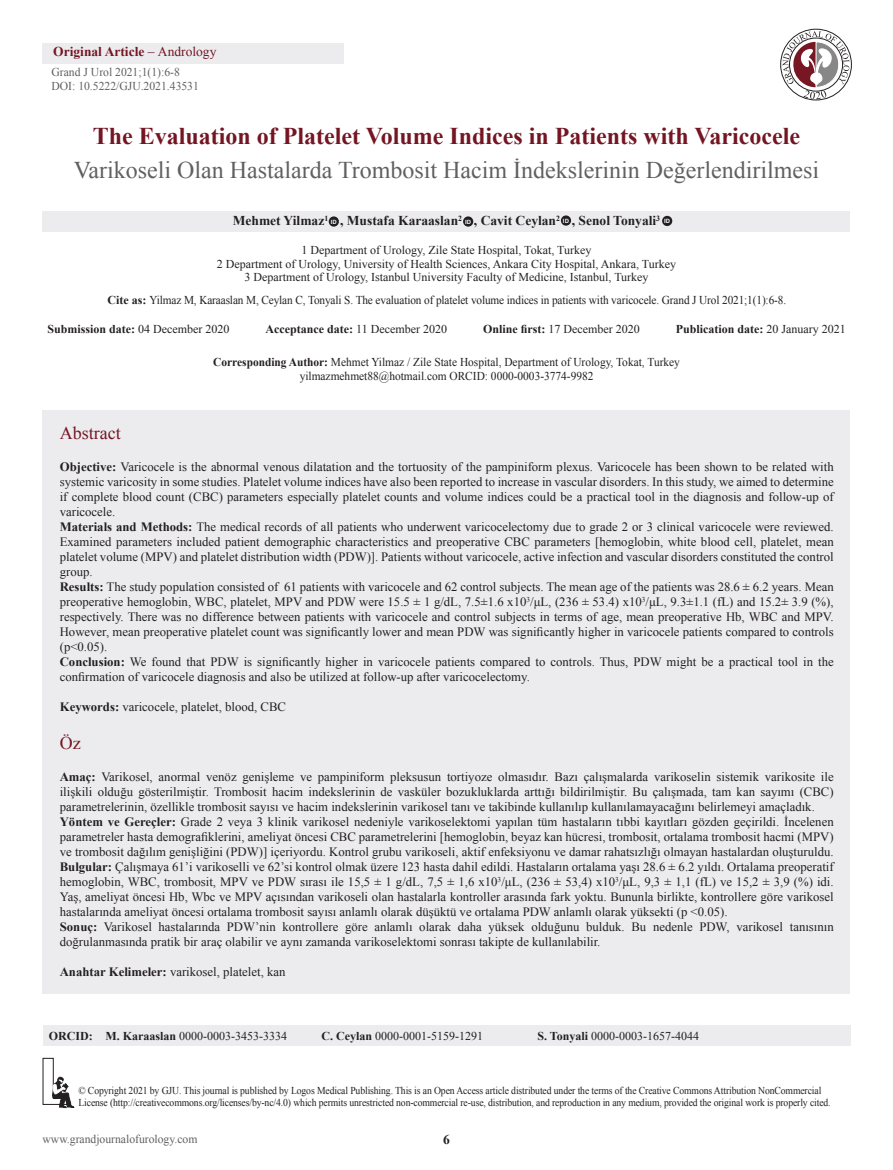
<style>
.page{position:relative;width:893px;height:1170px;background:#fff}
.page>*{position:absolute;margin:0;border:0;box-sizing:border-box;transform-origin:0 0}
.t1{font:24px "Times New Roman";color:#5f605f}
.t2{font:700 24px "Times New Roman";color:#741523}
.Bordo_yazı_için_basl{font:18px "Times New Roman";color:#741523}
.t3{font:700 13.5px "Times New Roman";color:#231f20}
.t4{font:700 13.5px "Times New Roman";color:#741523}
.yazı{font:12.75px/15px "Times New Roman";color:#231f20;text-align:justify}
.t5{font:12px "Times New Roman";color:#231f20}
.t6{font:12px "Times New Roman";color:#231f20;scale:.95 1}
.t7{font:12px "Times New Roman";color:#231f20;scale:.94 1}
.t8{font:700 12px "Times New Roman";color:#231f20}
.t9{font:12px "Times New Roman";color:#5f605f}
.t10{font:10.5px/12px "Times New Roman";letter-spacing:-.01em;color:#231f20;scale:.92 1}
.t11{font:700 6.75px "Calibri";color:#fff}
.s1{font-weight:400}
.s2{font-weight:700}
</style>
<div class="page">
<div style="left:43px;top:410px;width:807px;height:583px;background:#ececee"></div>
<div style="left:43px;top:43px;width:301px;height:20px;background:#ececee"></div>
<div style="left:43px;top:211px;width:807px;height:21px;background:#ececee"></div>
<svg style="left:42px;top:1057px;width:32px;height:50px"></svg>
<div style="left:329px;top:216px;width:10px;height:11px;background:#231f20;border-radius:50%"></div>
<div style="left:463px;top:216px;width:10px;height:11px;background:#231f20;border-radius:50%"></div>
<div style="left:561px;top:215px;width:10px;height:11px;background:#231f20;border-radius:50%"></div>
<div style="left:662px;top:216px;width:10px;height:10px;background:#231f20;border-radius:50%"></div>
<svg style="left:782px;top:31px;width:67px;height:68px"></svg>
<div style="left:43px;top:1025px;width:807px;height:21px;background:#ececee"></div>
<p class="t4" style="left:53px;top:42px;width:165px">Original Article <span class="s1">– Andrology</span></p>
<p class="t9" style="left:51px;top:64px;width:130px">Grand J Urol 2021;1(1):6-8</p>
<p class="t9" style="left:51px;top:78px;width:149px">DOI: 10.5222/GJU.2021.43531</p>
<p class="t2" style="left:93px;top:119px;width:709px">The Evaluation of Platelet Volume Indices in Patients with Varicocele</p>
<p class="t1" style="left:74px;top:154px;width:747px">Varikoseli Olan Hastalarda Trombosit Hacim İndekslerinin Değerlendirilmesi</p>
<p class="t3" style="left:233px;top:211px;width:429px">Mehmet Yilmaz<sup>1</sup> , Mustafa Karaaslan<sup>2</sup> , Cavit Ceylan<sup>2</sup> , Senol Tonyali<sup>3</sup></p>
<p class="t5" style="left:302px;top:242px;width:291px">1 Department of Urology, Zile State Hospital, Tokat, Turkey</p>
<p class="t5" style="left:217px;top:255px;width:461px">2 Department of Urology, University of Health Sciences, Ankara City Hospital, Ankara, Turkey</p>
<p class="t5" style="left:244px;top:269px;width:406px">3 Department of Urology, Istanbul University Faculty of Medicine, Istanbul, Turkey</p>
<p class="t7" style="left:107px;top:292px;width:724px"><span class="s2">Cite as:</span> Yilmaz M, Karaaslan M, Ceylan C, Tonyali S. The evaluation of platelet volume indices in patients with varicocele. Grand J Urol 2021;1(1):6-8.</p>
<p class="t8" style="left:48px;top:321px;width:183px">Submission date: <span class="s1">04 December 2020</span></p>
<p class="t8" style="left:266px;top:321px;width:183px">Acceptance date: <span class="s1">11 December 2020</span></p>
<p class="t5" style="left:483px;top:321px;width:158px"><span class="s2">Online first:</span> 17 December 2020</p>
<p class="t8" style="left:676px;top:321px;width:171px">Publication date: <span class="s1">20 January 2021</span></p>
<p class="t11" style="left:331px;top:217px;width:8px">ID</p>
<p class="t11" style="left:465px;top:217px;width:8px">ID</p>
<p class="t11" style="left:563px;top:216px;width:8px">ID</p>
<p class="t11" style="left:664px;top:216px;width:8px">ID</p>
<p class="t6" style="left:213px;top:354px;width:493px"><span class="s2">Corresponding Author:</span> Mehmet Yilmaz / Zile State Hospital, Department of Urology, Tokat, Turkey</p>
<p class="t6" style="left:300px;top:367px;width:311px">yilmazmehmet88@hotmail.com ORCID: 0000-0003-3774-9982</p>
<p class="Bordo_yazı_için_basl" style="left:60px;top:421px;width:62px">Abstract</p>
<p class="yazı" style="left:60px;top:459px;width:775px"><span class="s2">Objective:</span> Varicocele is the abnormal venous dilatation and the tortuosity of the pampiniform plexus. Varicocele has been shown to be related with systemic varicosity in some studies. Platelet volume indices have also been reported to increase in vascular disorders. In this study, we aimed to determine if complete blood count (CBC) parameters especially platelet counts and volume indices could be a practical tool in the diagnosis and follow-up of varicocele.</p>
<p class="yazı" style="left:60px;top:519px;width:775px"><span class="s2">Materials and Methods:</span> The medical records of all patients who underwent varicocelectomy due to grade 2 or 3 clinical varicocele were reviewed.<br>Examined parameters included patient demographic characteristics and preoperative CBC parameters [hemoglobin, white blood cell, platelet, mean platelet volume (MPV) and platelet distribution width (PDW)]. Patients without varicocele, active infection and vascular disorders constituted the control group.</p>
<p class="yazı" style="left:60px;top:579px;width:775px"><span class="s2">Results:</span> The study population consisted of 61 patients with varicocele and 62 control subjects. The mean age of the patients was 28.6 ± 6.2 years. Mean preoperative hemoglobin, WBC, platelet, MPV and PDW were 15.5 ± 1 g/dL, 7.5±1.6 x10<sup>3</sup>/μL, (236 ± 53.4) x10<sup>3</sup>/μL, 9.3±1.1 (fL) and 15.2± 3.9 (%), respectively. There was no difference between patients with varicocele and control subjects in terms of age, mean preoperative Hb, WBC and MPV.<br>However, mean preoperative platelet count was significantly lower and mean PDW was significantly higher in varicocele patients compared to controls (p&lt;0.05).</p>
<p class="yazı" style="left:60px;top:654px;width:775px"><span class="s2">Conclusion:</span> We found that PDW is significantly higher in varicocele patients compared to controls. Thus, PDW might be a practical tool in the confirmation of varicocele diagnosis and also be utilized at follow-up after varicocelectomy.</p>
<p class="yazı" style="left:60px;top:699px;width:228px"><span class="s2">Keywords:</span> varicocele, platelet, blood, CBC</p>
<p class="Bordo_yazı_için_basl" style="left:60px;top:731px;width:22px">Öz</p>
<p class="yazı" style="left:60px;top:769px;width:775px"><span class="s2">Amaç:</span> Varikosel, anormal venöz genişleme ve pampiniform pleksusun tortiyoze olmasıdır. Bazı çalışmalarda varikoselin sistemik varikosite ile ilişkili olduğu gösterilmiştir. Trombosit hacim indekslerinin de vasküler bozukluklarda arttığı bildirilmiştir. Bu çalışmada, tam kan sayımı (CBC) parametrelerinin, özellikle trombosit sayısı ve hacim indekslerinin varikosel tanı ve takibinde kullanılıp kullanılamayacağını belirlemeyi amaçladık.</p>
<p class="yazı" style="left:60px;top:814px;width:775px"><span class="s2">Yöntem ve Gereçler:</span> Grade 2 veya 3 klinik varikosel nedeniyle varikoselektomi yapılan tüm hastaların tıbbi kayıtları gözden geçirildi. İncelenen parametreler hasta demografiklerini, ameliyat öncesi CBC parametrelerini [hemoglobin, beyaz kan hücresi, trombosit, ortalama trombosit hacmi (MPV) ve trombosit dağılım genişliğini (PDW)] içeriyordu. Kontrol grubu varikoseli, aktif enfeksiyonu ve damar rahatsızlığı olmayan hastalardan oluşturuldu.</p>
<p class="yazı" style="left:60px;top:859px;width:775px"><span class="s2">Bulgular:</span> Çalışmaya 61’i varikoselli ve 62’si kontrol olmak üzere 123 hasta dahil edildi. Hastaların ortalama yaşı 28.6 ± 6.2 yıldı. Ortalama preoperatif hemoglobin, WBC, trombosit, MPV ve PDW sırası ile 15,5 ± 1 g/dL, 7,5 ± 1,6 x10<sup>3</sup>/μL, (236 ± 53,4) x10<sup>3</sup>/μL, 9,3 ± 1,1 (fL) ve 15,2 ± 3,9 (%) idi.<br>Yaş, ameliyat öncesi Hb, Wbc ve MPV açısından varikoseli olan hastalarla kontroller arasında fark yoktu. Bununla birlikte, kontrollere göre varikosel hastalarında ameliyat öncesi ortalama trombosit sayısı anlamlı olarak düşüktü ve ortalama PDW anlamlı olarak yüksekti (p &lt;0.05).</p>
<p class="yazı" style="left:60px;top:919px;width:775px"><span class="s2">Sonuç:</span> Varikosel hastalarında PDW’nin kontrollere göre anlamlı olarak daha yüksek olduğunu bulduk. Bu nedenle PDW, varikosel tanısının doğrulanmasında pratik bir araç olabilir ve aynı zamanda varikoselektomi sonrası takipte de kullanılabilir.</p>
<p class="yazı" style="left:60px;top:964px;width:227px"><span class="s2">Anahtar Kelimeler:</span> varikosel, platelet, kan</p>
<p class="t8" style="left:49px;top:1027px;width:45px">ORCID:</p>
<p class="t5" style="left:105px;top:1027px;width:183px"><span class="s2">M. Karaaslan</span> 0000-0003-3453-3334</p>
<p class="t5" style="left:321px;top:1027px;width:163px"><span class="s2">C. Ceylan</span> 0000-0001-5159-1291</p>
<p class="t5" style="left:537px;top:1027px;width:163px"><span class="s2">S. Tonyali</span> 0000-0003-1657-4044</p>
<p class="t10" style="left:78px;top:1084px;width:819px">© Copyright 2021 by GJU. This journal is published by Logos Medical Publishing. This is an Open Access article distributed under the terms of the Creative Commons Attribution NonCommercial<br>License (http://creativecommons.org/licenses/by-nc/4.0) which permits unrestricted non-commercial re-use, distribution, and reproduction in any medium, provided the original work is properly cited.</p>
<p class="t9" style="left:43px;top:1130px;width:156px">www.grandjournalofurology.com</p>
<p class="t3" style="left:443px;top:1129px;width:8px">6</p>
</div>
